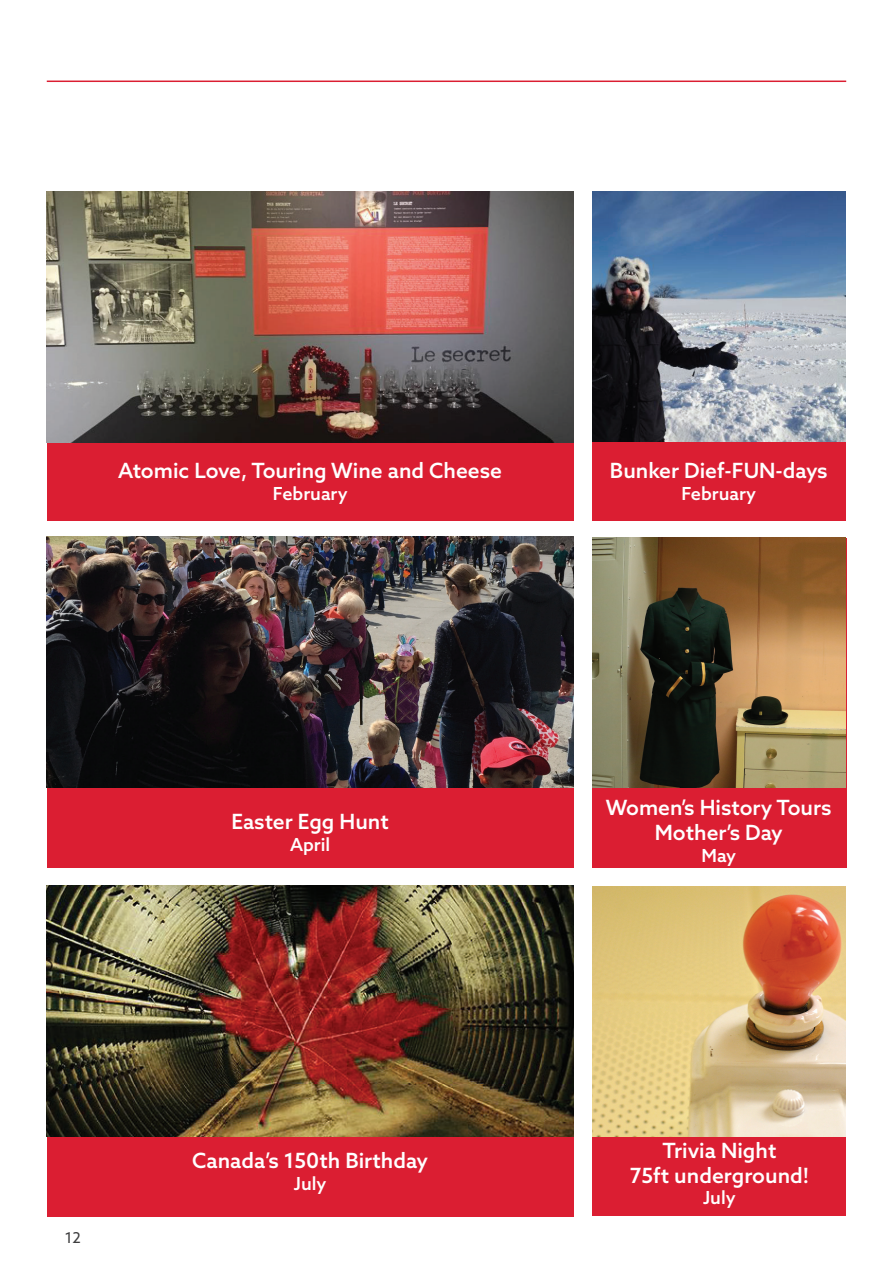
<style>
.page{position:relative;width:893px;height:1263px;background:#fff}
.page>*{position:absolute;margin:0;border:0;box-sizing:border-box;transform-origin:0 0}
.t1{font:500 21px/25.2px "Azo Sans";color:#fff;text-align:center}
.t2{font:500 18px "Azo Sans";color:#fff}
.t3{font:15px "Azo Sans";color:#3e3e3f}
</style>
<div class="page">
<div style="left:47px;top:191px;width:526px;height:330px;background:#db1e32"></div>
<div style="left:47px;top:538px;width:526px;height:329px;background:#db1e32"></div>
<div style="left:592px;top:191px;width:253px;height:330px;background:#db1e32"></div>
<div style="left:592px;top:538px;width:254px;height:329px;background:#db1e32"></div>
<hr style="left:47px;top:81px;width:799px;height:1px;background:#db1e32">
<div style="left:47px;top:887px;width:526px;height:329px;background:#db1e32"></div>
<div style="left:592px;top:886px;width:253px;height:329px;background:#db1e32"></div>
<img style="left:592px;top:191px;width:253px;height:251px">
<img style="left:47px;top:537px;width:526px;height:250px">
<img style="left:592px;top:887px;width:253px;height:249px">
<img style="left:47px;top:886px;width:526px;height:250px">
<img style="left:47px;top:192px;width:526px;height:250px">
<img style="left:592px;top:538px;width:253px;height:249px">
<p class="t1" style="left:118px;top:457px;width:385px">Atomic Love, Touring Wine and Cheese</p>
<p class="t2" style="left:273px;top:481px;width:76px">February</p>
<p class="t1" style="left:610px;top:457px;width:219px">Bunker Dief-FUN-days</p>
<p class="t2" style="left:681px;top:481px;width:76px">February</p>
<p class="t1" style="left:231px;top:809px;width:159px">Easter Egg Hunt</p>
<p class="t2" style="left:290px;top:832px;width:42px">April</p>
<p class="t3" style="left:65px;top:1227px;width:18px">12</p>
<p class="t1" style="left:192px;top:1148px;width:237px">Canada’s 150th Birthday</p>
<p class="t2" style="left:294px;top:1171px;width:34px">July</p>
<p class="t1" style="left:606px;top:794px;width:227px">Women’s History Tours<br>Mother’s Day</p>
<p class="t2" style="left:701px;top:843px;width:36px">May</p>
<p class="t1" style="left:630px;top:1137px;width:181px">Trivia Night<br>75ft underground!</p>
<p class="t2" style="left:703px;top:1186px;width:34px">July</p>
</div>
